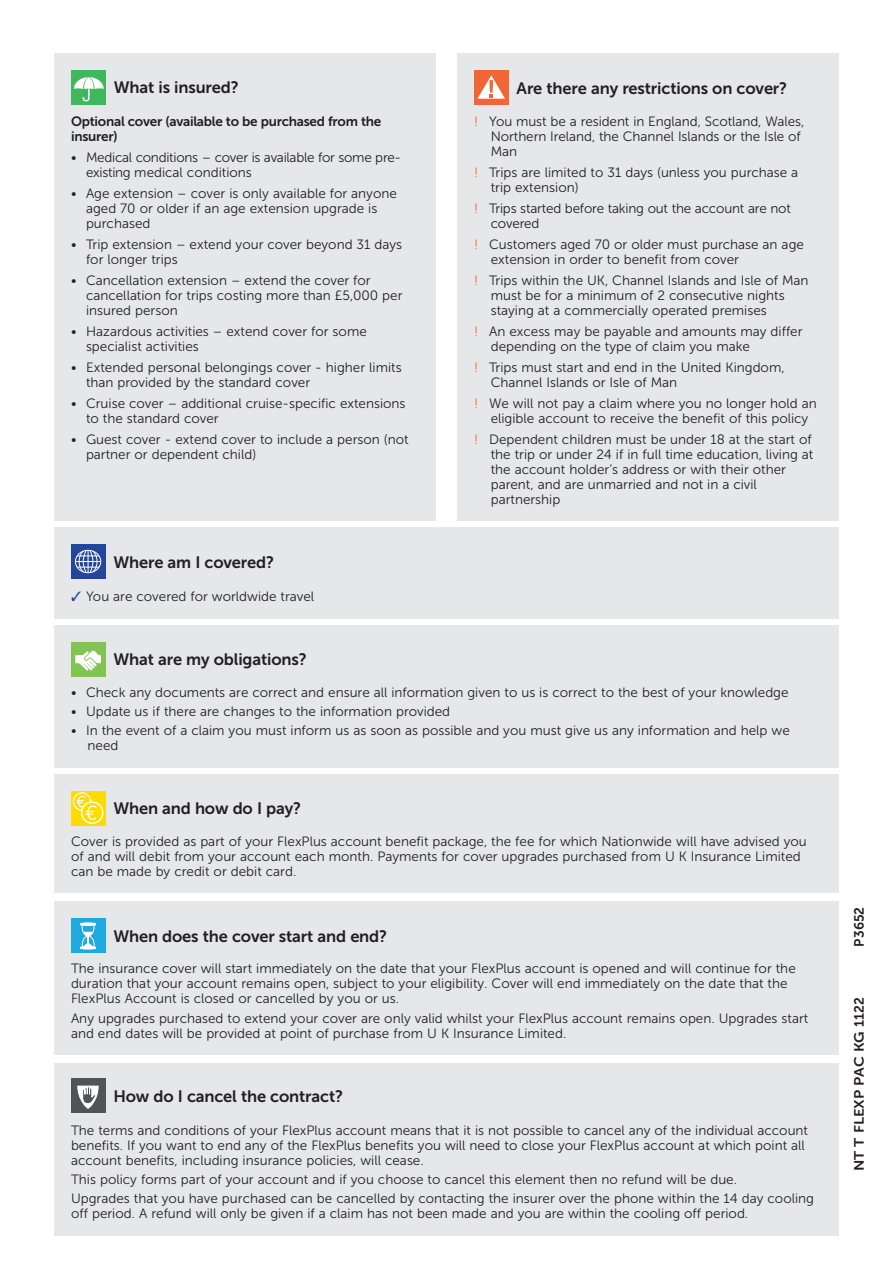
<style>
.page{position:relative;width:893px;height:1263px;background:#fff}
.page>*{position:absolute;margin:0;border:0;box-sizing:border-box;transform-origin:0 0}
.t1{font:16.5px "Museo Sans 700";letter-spacing:-.01em;color:#231f20}
.t2{font:13.5px/15px "Museo Sans 300";color:#231f20}
.t3{font:13.5px/15px "Museo Sans 300";letter-spacing:-.02em;color:#231f20}
.t4{font:13.5px/15px "Museo Sans 700";letter-spacing:-.02em;color:#231f20}
.t5{font:13.5px "Museo Sans 700";color:#231f20;scale:1.11 1}
.s1{color:#234699}
.s2{color:#f26536}
</style>
<div class="page">
<div style="left:54px;top:774px;width:785px;height:119px;background:#e6e7e9"></div>
<div style="left:54px;top:1063px;width:785px;height:172px;background:#e6e7e9"></div>
<div style="left:54px;top:901px;width:785px;height:153px;background:#e6e7e9"></div>
<div style="left:54px;top:625px;width:785px;height:142px;background:#e6e7e9"></div>
<div style="left:457px;top:54px;width:382px;height:467px;background:#e6e7e9"></div>
<div style="left:54px;top:54px;width:382px;height:467px;background:#e6e7e9"></div>
<div style="left:54px;top:527px;width:785px;height:91px;background:#e6e7e9"></div>
<div style="left:71px;top:71px;width:34px;height:34px;background:#40b75c"></div>
<svg style="left:74px;top:77px;width:30px;height:24px"></svg>
<div style="left:474px;top:71px;width:34px;height:34px;background:#f26536"></div>
<svg style="left:477px;top:75px;width:28px;height:24px"></svg>
<div style="left:71px;top:544px;width:34px;height:34px;background:#234699"></div>
<svg style="left:74px;top:549px;width:28px;height:25px"></svg>
<div style="left:71px;top:642px;width:34px;height:34px;background:#81c453"></div>
<svg style="left:75px;top:650px;width:26px;height:21px"></svg>
<svg style="left:71px;top:791px;width:34px;height:34px"></svg>
<div style="left:73px;top:792px;width:18px;height:19px;border:1px solid #fff;border-radius:50%"></div>
<svg style="left:82px;top:802px;width:21px;height:21px"></svg>
<div style="left:81px;top:801px;width:22px;height:23px;border:1px solid #fff;border-radius:50%"></div>
<svg style="left:76px;top:796px;width:20px;height:24px"></svg>
<div style="left:71px;top:918px;width:34px;height:35px;background:#1fa9df"></div>
<svg style="left:80px;top:922px;width:16px;height:27px"></svg>
<div style="left:71px;top:1078px;width:34px;height:34px;background:#505458"></div>
<svg style="left:77px;top:1085px;width:22px;height:24px"></svg>
<p class="t1" style="left:114px;top:78px;width:127px">What is insured?</p>
<p class="t4" style="left:71px;top:114px;width:312px">Optional cover (available to be purchased from the insurer)</p>
<p class="t3" style="left:86px;top:150px;width:317px;text-indent:-15px">• Medical conditions – cover is available for some pre&shy;existing medical conditions</p>
<p class="t2" style="left:86px;top:186px;width:312px;text-indent:-15px">• Age extension – cover is only available for anyone aged 70 or older if an age extension upgrade is purchased</p>
<p class="t2" style="left:86px;top:237px;width:318px;text-indent:-15px">• Trip extension – extend your cover beyond 31 days for longer trips</p>
<p class="t2" style="left:86px;top:273px;width:318px;text-indent:-15px">• Cancellation extension – extend the cover for cancellation for trips costing more than £5,000 per insured person</p>
<p class="t2" style="left:86px;top:324px;width:282px;text-indent:-15px">• Hazardous activities – extend cover for some specialist activities</p>
<p class="t2" style="left:86px;top:360px;width:317px;text-indent:-15px">• Extended personal belongings cover - higher limits than provided by the standard cover</p>
<p class="t2" style="left:86px;top:396px;width:321px;text-indent:-15px">• Cruise cover – additional cruise-specific extensions to the standard cover</p>
<p class="t2" style="left:86px;top:432px;width:324px;text-indent:-15px">• Guest cover - extend cover to include a person (not partner or dependent child)</p>
<p class="t1" style="left:113px;top:553px;width:162px">Where am I covered?</p>
<p class="t2" style="left:71px;top:589px;width:245px"><span class="s1">✓</span> You are covered for worldwide travel</p>
<p class="t1" style="left:517px;top:79px;width:272px">Are there any restrictions on cover?</p>
<p class="t2" style="left:491px;top:114px;width:315px;text-indent:-17px"><span class="s2">!</span> You must be a resident in England, Scotland, Wales,<br>Northern Ireland, the Channel Islands or the Isle of<br>Man</p>
<p class="t2" style="left:491px;top:165px;width:309px;text-indent:-17px"><span class="s2">!</span> Trips are limited to 31 days (unless you purchase a trip extension)</p>
<p class="t2" style="left:491px;top:201px;width:302px;text-indent:-17px"><span class="s2">!</span> Trips started before taking out the account are not covered</p>
<p class="t2" style="left:491px;top:237px;width:315px;text-indent:-17px"><span class="s2">!</span> Customers aged 70 or older must purchase an age extension in order to benefit from cover</p>
<p class="t2" style="left:491px;top:273px;width:319px;text-indent:-17px"><span class="s2">!</span> Trips within the UK, Channel Islands and Isle of Man must be for a minimum of 2 consecutive nights staying at a commercially operated premises</p>
<p class="t2" style="left:491px;top:324px;width:313px;text-indent:-17px"><span class="s2">!</span> An excess may be payable and amounts may differ depending on the type of claim you make</p>
<p class="t2" style="left:491px;top:360px;width:295px;text-indent:-17px"><span class="s2">!</span> Trips must start and end in the United Kingdom,<br>Channel Islands or Isle of Man</p>
<p class="t2" style="left:474px;top:396px;width:344px;text-align:center"><span class="s2">!</span> We will not pay a claim where you no longer hold an eligible account to receive the benefit of this policy</p>
<p class="t2" style="left:491px;top:432px;width:324px;text-indent:-17px"><span class="s2">!</span> Dependent children must be under 18 at the start of the trip or under 24 if in full time education, living at the account holder’s address or with their other parent, and are unmarried and not in a civil partnership</p>
<p class="t1" style="left:113px;top:650px;width:195px">What are my obligations?</p>
<p class="t2" style="left:71px;top:685px;width:719px">• Check any documents are correct and ensure all information given to us is correct to the best of your knowledge</p>
<p class="t2" style="left:71px;top:704px;width:381px">• Update us if there are changes to the information provided</p>
<p class="t2" style="left:88px;top:723px;width:704px;text-indent:-17px">• In the event of a claim you must inform us as soon as possible and you must give us any information and help we need</p>
<p class="t1" style="left:113px;top:799px;width:189px">When and how do I pay?</p>
<p class="t2" style="left:71px;top:834px;width:737px">Cover is provided as part of your FlexPlus account benefit package, the fee for which Nationwide will have advised you of and will debit from your account each month. Payments for cover upgrades purchased from U K Insurance Limited can be made by credit or debit card.</p>
<p class="t1" style="left:113px;top:927px;width:275px">When does the cover start and end?</p>
<p class="t2" style="left:71px;top:961px;width:726px">The insurance cover will start immediately on the date that your FlexPlus account is opened and will continue for the duration that your account remains open, subject to your eligibility. Cover will end immediately on the date that the<br>FlexPlus Account is closed or cancelled by you or us.</p>
<p class="t2" style="left:71px;top:1010px;width:739px">Any upgrades purchased to extend your cover are only valid whilst your FlexPlus account remains open. Upgrades start and end dates will be provided at point of purchase from U K Insurance Limited.</p>
<p class="t1" style="left:113px;top:1087px;width:231px">How do I cancel the contract?</p>
<p class="t2" style="left:71px;top:1123px;width:739px">The terms and conditions of your FlexPlus account means that it is not possible to cancel any of the individual account benefits. If you want to end any of the FlexPlus benefits you will need to close your FlexPlus account at which point all account benefits, including insurance policies, will cease.</p>
<p class="t2" style="left:71px;top:1170px;width:745px;line-height:19.2px">This policy forms part of your account and if you choose to cancel this element then no refund will be due.<br>Upgrades that you have purchased can be cancelled by contacting the insurer over the phone within the 14 day cooling</p>
<p class="t2" style="left:71px;top:1206px;width:679px">off period. A refund will only be given if a claim has not been made and you are within the cooling off period.</p>
<p class="t4" style="left:852px;top:946px;width:41px;rotate:-90deg">P3652</p>
<p class="t5" style="left:852px;top:1171px;width:158px;rotate:-90deg">NT T FLEXP PAC KG 1122</p>
</div>
